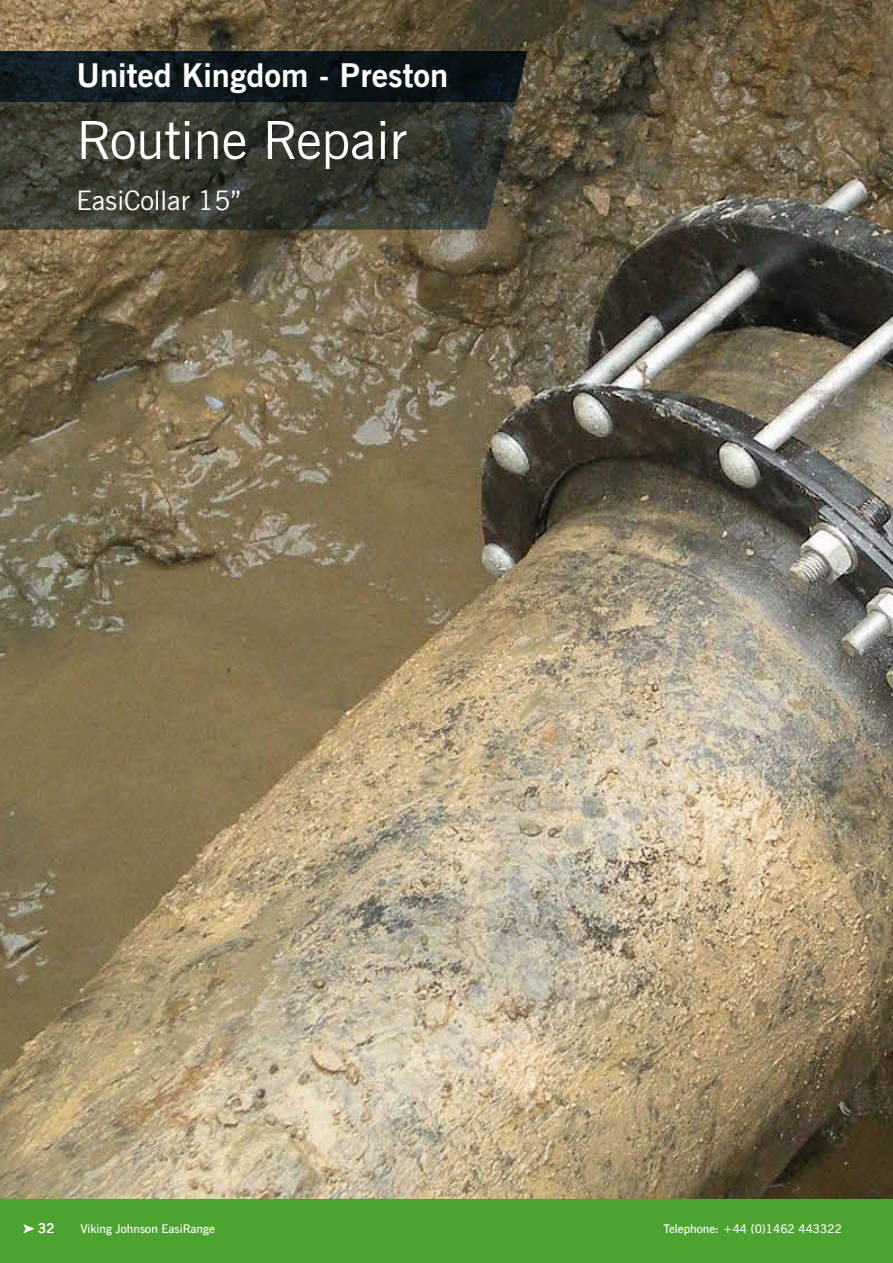
<style>
.page{position:relative;width:893px;height:1263px;background:#fff}
.page>*{position:absolute;margin:0;border:0;box-sizing:border-box;transform-origin:0 0}
.t1{font:52.5px "News Gothic BT";color:#fff}
.t2{font:700 33px "News Gothic BT";color:#fff}
.t3{font:27px "News Gothic BT";color:#fff}
.t4{font:600 13.5px "News Gothic BT";color:#fff}
.t5{font:600 12px "News Gothic BT";color:#fff}
</style>
<div class="page">
<img style="left:0;top:0;width:893px;height:1199px">
<svg style="left:0;top:102px;width:527px;height:128px;background:#383a30"></svg>
<svg style="left:0;top:51px;width:527px;height:51px;background:#0e181c"></svg>
<div style="left:0;top:1199px;width:893px;height:64px;background:#4da32f"></div>
<svg style="left:23px;top:1224px;width:11px;height:9px"></svg>
<h2 class="t2" style="left:77px;top:55px;width:373px">United Kingdom - Preston</h2>
<h1 class="t1" style="left:77px;top:109px;width:331px">Routine Repair</h1>
<h3 class="t3" style="left:77px;top:185px;width:166px">EasiCollar 15”</h3>
<p class="t4" style="left:38px;top:1220px;width:18px">32</p>
<p class="t5" style="left:81px;top:1222px;width:136px">Viking Johnson EasiRange</p>
<p class="t5" style="left:664px;top:1222px;width:180px">Telephone: +44 (0)1462 443322</p>
</div>
